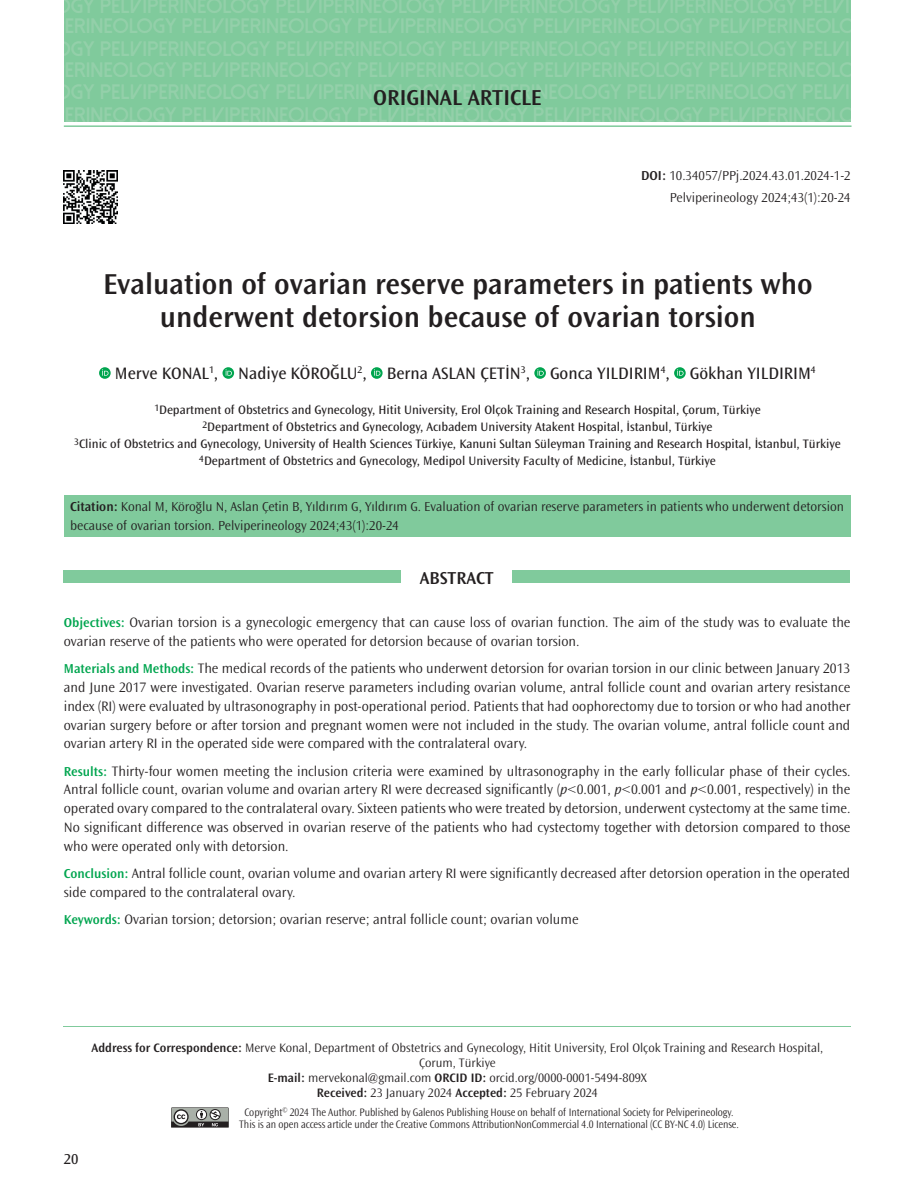
<style>
.page{position:relative;width:915px;height:1191px;background:#fff}
.page>*{position:absolute;margin:0;border:0;box-sizing:border-box;transform-origin:0 0}
.t1{font:600 30px/33px "Ocean Sans Std";color:#231f20;text-align:center}
.t2{font:600 22.5px "Ocean Sans Std";color:#231f20}
.t3{font:600 18px "Ocean Sans Std";color:#231f20}
.t4{font:17.25px "Ocean Sans Std";color:#231f20}
.t5{font:15px "Ocean Sans Std";color:#231f20}
.t6{font:300 14.25px/18.8px "Ocean Sans Std";color:#231f20}
.t7{font:300 13.5px/18.8px "Ocean Sans Std";color:#231f20}
.t8{font:12.75px/17.1px "Ocean Sans Std";color:#231f20;text-align:center}
.t9{font:300 12.75px/15px "Ocean Sans Std";color:#231f20;text-align:center}
.t10{font:300 11.25px/12px "Ocean Sans Std";letter-spacing:-.005em;color:#231f20;text-align:center;scale:.9 1}
.s1{font-weight:600}
.s2{font-weight:600;font-size:13.5px;color:#00a54f}
.s3{font-style:italic}
</style>
<div class="page">
<div style="left:64px;top:0;width:786px;height:122px;background:#80ca9c"></div>
<hr style="left:64px;top:125px;width:787px;height:2px;background:#80ca9c">
<svg style="left:171px;top:1107px;width:58px;height:20px"></svg>
<svg style="left:99px;top:367px;width:12px;height:12px"></svg>
<svg style="left:102px;top:369px;width:6px;height:7px"></svg>
<svg style="left:222px;top:367px;width:12px;height:12px"></svg>
<svg style="left:225px;top:369px;width:7px;height:7px"></svg>
<svg style="left:371px;top:367px;width:11px;height:12px"></svg>
<svg style="left:374px;top:369px;width:6px;height:7px"></svg>
<svg style="left:534px;top:367px;width:11px;height:12px"></svg>
<svg style="left:537px;top:369px;width:6px;height:7px"></svg>
<svg style="left:674px;top:367px;width:11px;height:12px"></svg>
<svg style="left:677px;top:369px;width:6px;height:7px"></svg>
<div style="left:63px;top:570px;width:338px;height:13px;background:#80ca9c"></div>
<div style="left:512px;top:570px;width:338px;height:13px;background:#80ca9c"></div>
<hr style="left:63px;top:1026px;width:787px;height:1px;background:#80ca9c">
<div style="left:64px;top:495px;width:786px;height:41px;background:#80ca9c"></div>
<img style="left:64px;top:170px;width:53px;height:54px">
<h2 class="t2" style="left:373px;top:85px;width:170px">ORIGINAL ARTICLE</h2>
<p class="t7" style="left:641px;top:166px;width:211px"><span class="s1">DOI:</span> 10.34057/PPj.2024.43.01.2024-1-2</p>
<p class="t7" style="left:669px;top:189px;width:182px">Pelviperineology 2024;43(1):20-24</p>
<h1 class="t1" style="left:103px;top:268px;width:711px">Evaluation of ovarian reserve parameters in patients who underwent detorsion because of ovarian torsion</h1>
<p class="t4" style="left:115px;top:363px;width:702px">Merve KONAL<sup>1</sup>, Nadiye KÖROĞLU<sup>2</sup>, Berna ASLAN ÇETİN<sup>3</sup>, Gonca YILDIRIM<sup>4</sup>, Gökhan YILDIRIM<sup>4</sup></p>
<p class="t8" style="left:74px;top:401px;width:767px"><sup>1</sup>Department of Obstetrics and Gynecology, Hitit University, Erol Olçok Training and Research Hospital, Çorum, Türkiye<br><sup>2</sup>Department of Obstetrics and Gynecology, Acıbadem University Atakent Hospital, İstanbul, Türkiye<br><sup>3</sup>Clinic of Obstetrics and Gynecology, University of Health Sciences Türkiye, Kanuni Sultan Süleyman Training and Research Hospital, İstanbul, Türkiye <sup>4</sup>Department of Obstetrics and Gynecology, Medipol University Faculty of Medicine, İstanbul, Türkiye</p>
<p class="t7" style="left:70px;top:498px;width:775px"><span class="s1">Citation:</span> Konal M, Köroğlu N, Aslan Çetin B, Yıldırım G, Yıldırım G. Evaluation of ovarian reserve parameters in patients who underwent detorsion because of ovarian torsion. Pelviperineology 2024;43(1):20-24</p>
<p class="t3" style="left:419px;top:567px;width:75px">ABSTRACT</p>
<p class="t6" style="left:64px;top:613px;width:787px"><span class="s2">Objectives:</span> Ovarian torsion is a gynecologic emergency that can cause loss of ovarian function. The aim of the study was to evaluate the ovarian reserve of the patients who were operated for detorsion because of ovarian torsion.</p>
<p class="t6" style="left:64px;top:659px;width:787px;text-align:justify"><span class="s2">Materials and Methods:</span> The medical records of the patients who underwent detorsion for ovarian torsion in our clinic between January 2013 and June 2017 were investigated. Ovarian reserve parameters including ovarian volume, antral follicle count and ovarian artery resistance index (RI) were evaluated by ultrasonography in post-operational period. Patients that had oophorectomy due to torsion or who had another ovarian surgery before or after torsion and pregnant women were not included in the study. The ovarian volume, antral follicle count and ovarian artery RI in the operated side were compared with the contralateral ovary.</p>
<p class="t6" style="left:64px;top:761px;width:787px;text-align:justify"><span class="s2">Results:</span> Thirty-four women meeting the inclusion criteria were examined by ultrasonography in the early follicular phase of their cycles.<br>Antral follicle count, ovarian volume and ovarian artery RI were decreased significantly (<span class="s3">p</span>&lt;0.001, <span class="s3">p</span>&lt;0.001 and <span class="s3">p</span>&lt;0.001, respectively) in the operated ovary compared to the contralateral ovary. Sixteen patients who were treated by detorsion, underwent cystectomy at the same time.<br>No significant difference was observed in ovarian reserve of the patients who had cystectomy together with detorsion compared to those who were operated only with detorsion.</p>
<p class="t6" style="left:64px;top:864px;width:787px"><span class="s2">Conclusion:</span> Antral follicle count, ovarian volume and ovarian artery RI were significantly decreased after detorsion operation in the operated side compared to the contralateral ovary.</p>
<p class="t6" style="left:64px;top:910px;width:516px"><span class="s2">Keywords:</span> Ovarian torsion; detorsion; ovarian reserve; antral follicle count; ovarian volume</p>
<p class="t9" style="left:92px;top:1040px;width:733px"><span class="s1">Address for Correspondence:</span> Merve Konal, Department of Obstetrics and Gynecology, Hitit University, Erol Olçok Training and Research Hospital, Çorum, Türkiye<br><span class="s1">E-mail:</span> mervekonal@gmail.com <span class="s1">ORCID ID:</span> orcid.org/0000-0001-5494-809X<br><span class="s1">Received:</span> 23 January 2024 <span class="s1">Accepted:</span> 25 February 2024</p>
<p class="t5" style="left:64px;top:1150px;width:16px">20</p>
<p class="t10" style="left:239px;top:1106px;width:556px">Copyright<sup>©</sup> 2024 The Author. Published by Galenos Publishing House on behalf of International Society for Pelviperineology.<br>This is an open access article under the Creative Commons AttributionNonCommercial 4.0 International (CC BY-NC 4.0) License.</p>
</div>
